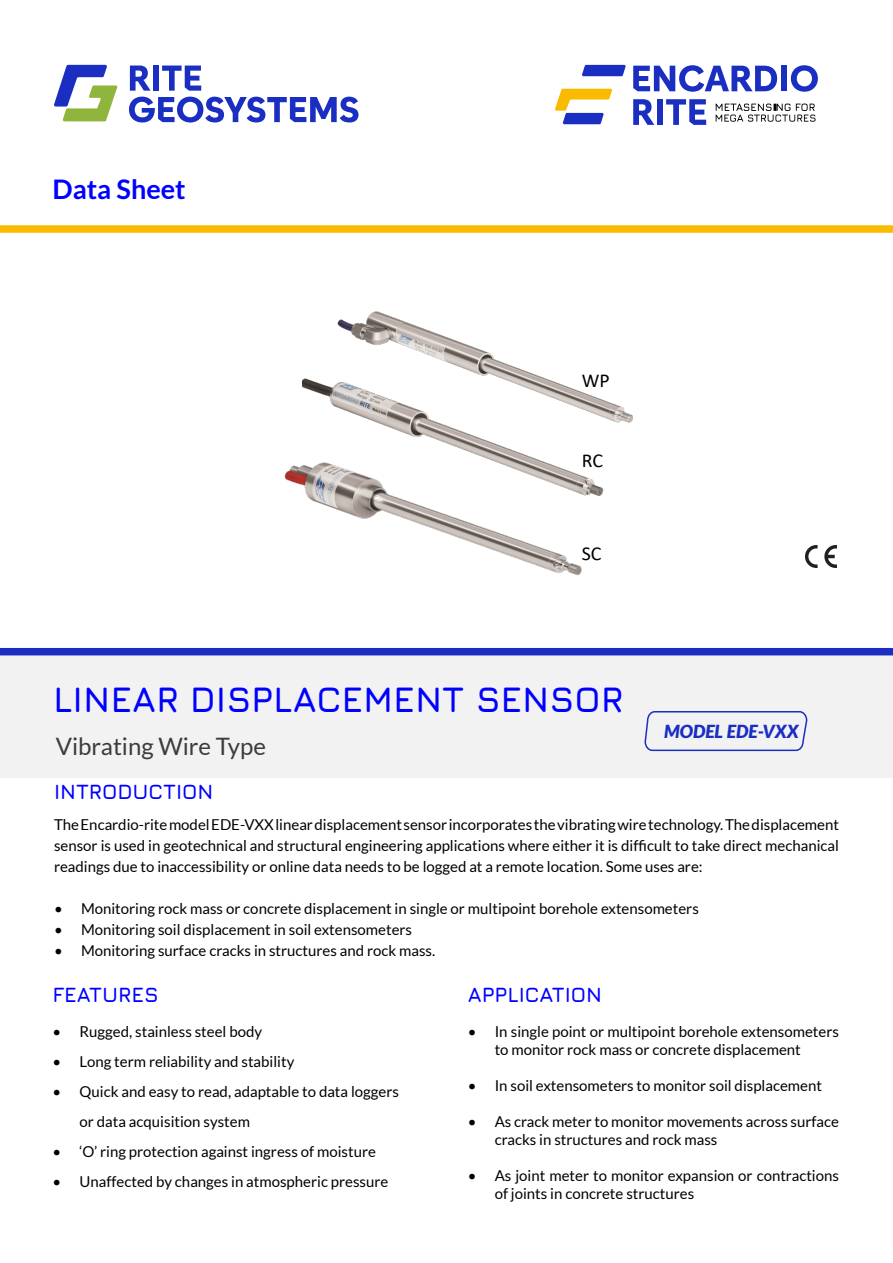
<style>
.page{position:relative;width:893px;height:1263px;background:#fff}
.page>*{position:absolute;margin:0;border:0;box-sizing:border-box;transform-origin:0 0}
.t1{font:700 36px "Jura";color:#00f}
.t2{font:700 27px "Lato";color:#00f}
.t3{font:24px "Lato";color:#3c3c3c}
.t4{font:700 21px "Jura";color:#00f}
.t5{font:19.8px "Calibri";color:#000}
.t6{font:italic 900 18px "Lato";color:#1a2ec2}
.t7{font:15px/18px "Lato";color:#000}
</style>
<div class="page">
<div style="left:0;top:225px;width:893px;height:8px;background:#faba00"></div>
<svg style="left:582px;top:65px;width:44px;height:11px"></svg>
<svg style="left:555px;top:89px;width:57px;height:35px"></svg>
<div style="left:781px;top:66px;width:6px;height:25px;background:#1a2ec2"></div>
<svg style="left:791px;top:65px;width:27px;height:27px"></svg>
<svg style="left:633px;top:99px;width:21px;height:26px"></svg>
<div style="left:657px;top:99px;width:6px;height:26px;background:#1a2ec2"></div>
<svg style="left:666px;top:99px;width:40px;height:26px"></svg>
<svg style="left:633px;top:65px;width:144px;height:27px"></svg>
<svg style="left:716px;top:104px;width:99px;height:18px"></svg>
<div style="left:0;top:656px;width:893px;height:122px;background:#f2f2f2"></div>
<div style="left:0;top:648px;width:893px;height:7px;background:#1a2fc1"></div>
<svg style="left:54px;top:65px;width:63px;height:56px"></svg>
<svg style="left:130px;top:66px;width:21px;height:25px"></svg>
<div style="left:153px;top:66px;width:6px;height:25px;background:#1a2ec2"></div>
<svg style="left:162px;top:66px;width:39px;height:25px"></svg>
<svg style="left:129px;top:97px;width:229px;height:26px"></svg>
<svg style="left:644px;top:711px;width:164px;height:41px"></svg>
<img style="left:284px;top:465px;width:298px;height:111px">
<img style="left:302px;top:378px;width:302px;height:123px">
<img style="left:336px;top:311px;width:297px;height:114px">
<img style="left:806px;top:546px;width:30px;height:22px">
<p class="t2" style="left:52px;top:174px;width:135px">Data Sheet</p>
<p class="t5" style="left:582px;top:367px;width:30px">WP</p>
<p class="t5" style="left:582px;top:447px;width:23px">RC</p>
<p class="t5" style="left:582px;top:539px;width:21px">SC</p>
<p class="t1" style="left:53px;top:674px;width:572px">LINEAR DISPLACEMENT SENSOR</p>
<p class="t3" style="left:56px;top:733px;width:212px">Vibrating Wire Type</p>
<p class="t6" style="left:664px;top:720px;width:136px">MODEL EDE-VXX</p>
<p class="t4" style="left:54px;top:777px;width:161px">INTRODUCTION</p>
<p class="t7" style="left:54px;top:814px;width:786px;line-height:21px;text-align:justify">The Encardio-rite model EDE-VXX linear displacement sensor incorporates the vibrating wire technology. The displacement sensor is used in geotechnical and structural engineering applications where either it is difficult to take direct mechanical readings due to inaccessibility or online data needs to be logged at a remote location. Some uses are:</p>
<p class="t7" style="left:54px;top:899px;width:646px">• Monitoring rock mass or concrete displacement in single or multipoint borehole extensometers</p>
<p class="t7" style="left:54px;top:920px;width:360px">• Monitoring soil displacement in soil extensometers</p>
<p class="t7" style="left:54px;top:941px;width:383px">• Monitoring surface cracks in structures and rock mass.</p>
<p class="t4" style="left:53px;top:979px;width:107px">FEATURES</p>
<p class="t7" style="left:53px;top:1022px;width:211px">• Rugged, stainless steel body</p>
<p class="t7" style="left:53px;top:1052px;width:243px">• Long term reliability and stability</p>
<p class="t7" style="left:80px;top:1076px;width:321px;line-height:30px;text-indent:-27px">• Quick and easy to read, adaptable to data loggers or data acquisition system</p>
<p class="t7" style="left:53px;top:1142px;width:325px">• ‘O’ ring protection against ingress of moisture</p>
<p class="t7" style="left:53px;top:1172px;width:337px">• Unaffected by changes in atmospheric pressure</p>
<p class="t4" style="left:468px;top:979px;width:136px">APPLICATION</p>
<p class="t7" style="left:495px;top:1022px;width:346px;text-indent:-27px">• In single point or multipoint borehole extensometers to monitor rock mass or concrete displacement</p>
<p class="t7" style="left:468px;top:1076px;width:356px">• In soil extensometers to monitor soil displacement</p>
<p class="t7" style="left:495px;top:1112px;width:346px;text-indent:-27px">• As crack meter to monitor movements across surface cracks in structures and rock mass</p>
<p class="t7" style="left:495px;top:1166px;width:346px;text-indent:-27px">• As joint meter to monitor expansion or contractions of joints in concrete structures</p>
</div>
